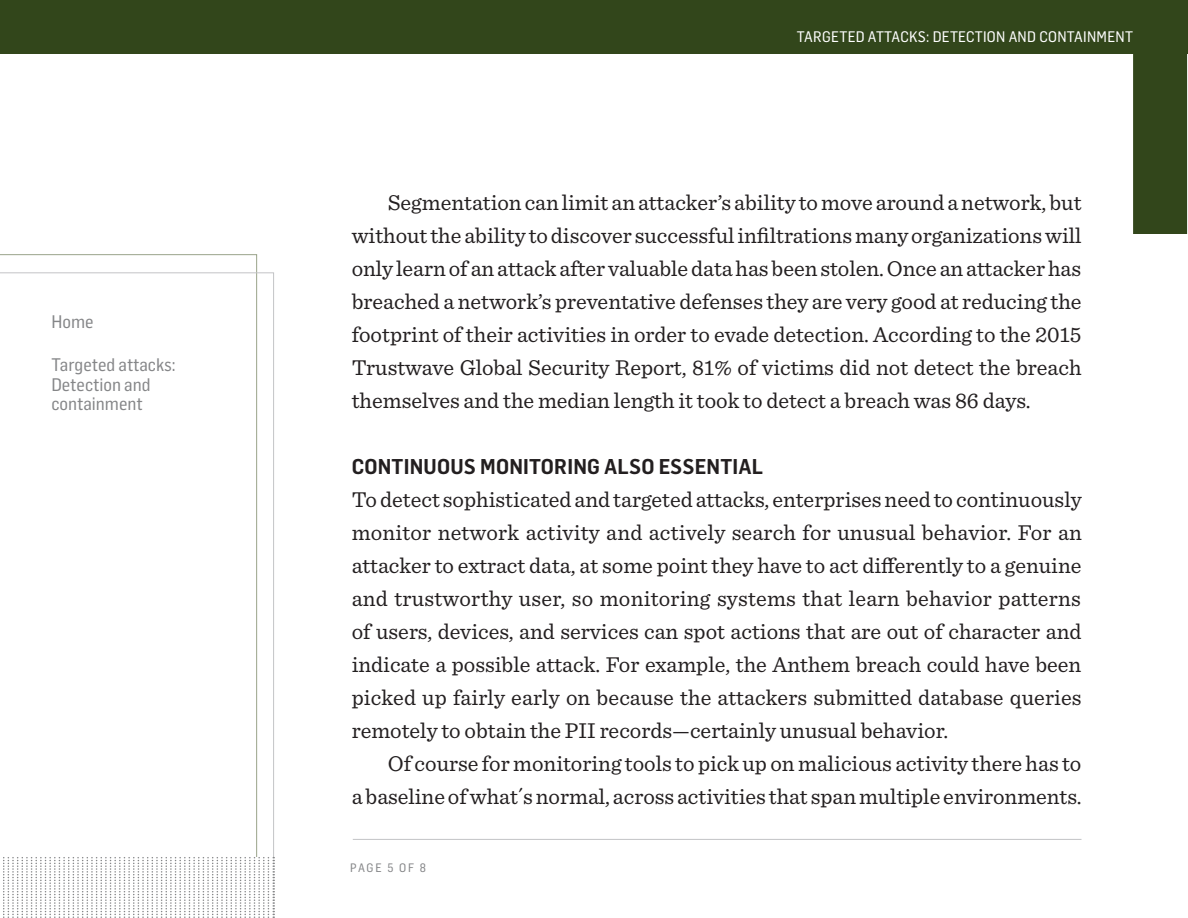
<style>
.page{position:relative;width:1188px;height:918px;background:#fff}
.page>*{position:absolute;margin:0;border:0;box-sizing:border-box;transform-origin:0 0}
.body_copy{font:22.5px/33px "Sentinel";color:#231f20;text-align:justify}
.body_copy-first_para{font:22.5px/33px "Sentinel";color:#231f20;text-align:justify}
.subhead{font:600 21px "Flama Semicondensed";letter-spacing:.01em;color:#231f20}
.t1{font:17.85px/19.5px "Flama Semicondensed Basic";color:#858688}
.t2{font:15px "Flama Semicondensed Basic";letter-spacing:.02em;color:#fff}
.t3{font:12px "Flama Semicondensed Basic";letter-spacing:.145em;color:#858688}
</style>
<div class="page">
<svg style="left:0;top:272px;width:274px;height:585px"></svg>
<hr style="left:353px;top:839px;width:728px;height:1px;background:#c3c4c6">
<div style="left:1133px;top:0;width:54px;height:234px;background:#32461b"></div>
<div style="left:0;top:0;width:1188px;height:54px;background:#32461b"></div>
<svg style="left:3px;top:857px;width:271px;height:61px"></svg>
<p class="t1" style="left:51px;top:311px;width:44px">Home</p>
<p class="t1" style="left:51px;top:354px;width:126px">Targeted attacks:<br>Detection and containment</p>
<p class="t2" style="left:797px;top:27px;width:338px">TARGETED ATTACKS: DETECTION AND CONTAINMENT</p>
<p class="body_copy" style="left:352px;top:185px;width:731px;text-indent:36px">Segmentation can limit an attacker’s ability to move around a network, but without the ability to discover successful infiltrations many organizations will only learn of an attack after valuable data has been stolen. Once an attacker has breached a network’s preventative defenses they are very good at reducing the footprint of their activities in order to evade detection. According to the 2015<br>Trustwave Global Security Report, 81% of victims did not detect the breach themselves and the median length it took to detect a breach was 86 days.</p>
<p class="subhead" style="left:352px;top:453px;width:413px">CONTINUOUS MONITORING ALSO ESSENTIAL</p>
<p class="body_copy-first_para" style="left:352px;top:482px;width:732px">To detect sophisticated and targeted attacks, enterprises need to continuously monitor network activity and actively search for unusual behavior. For an attacker to extract data, at some point they have to act differently to a genuine and trustworthy user, so monitoring systems that learn behavior patterns of users, devices, and services can spot actions that are out of character and indicate a possible attack. For example, the Anthem breach could have been picked up fairly early on because the attackers submitted database queries remotely to obtain the PII records—certainly unusual behavior.</p>
<p class="body_copy" style="left:352px;top:746px;width:731px;text-align:right">Of course for monitoring tools to pick up on malicious activity there has to<br>a baseline of what´s normal, across activities that span multiple environments.</p>
<p class="t3" style="left:350px;top:860px;width:77px">PAGE 5 OF 8</p>
</div>
